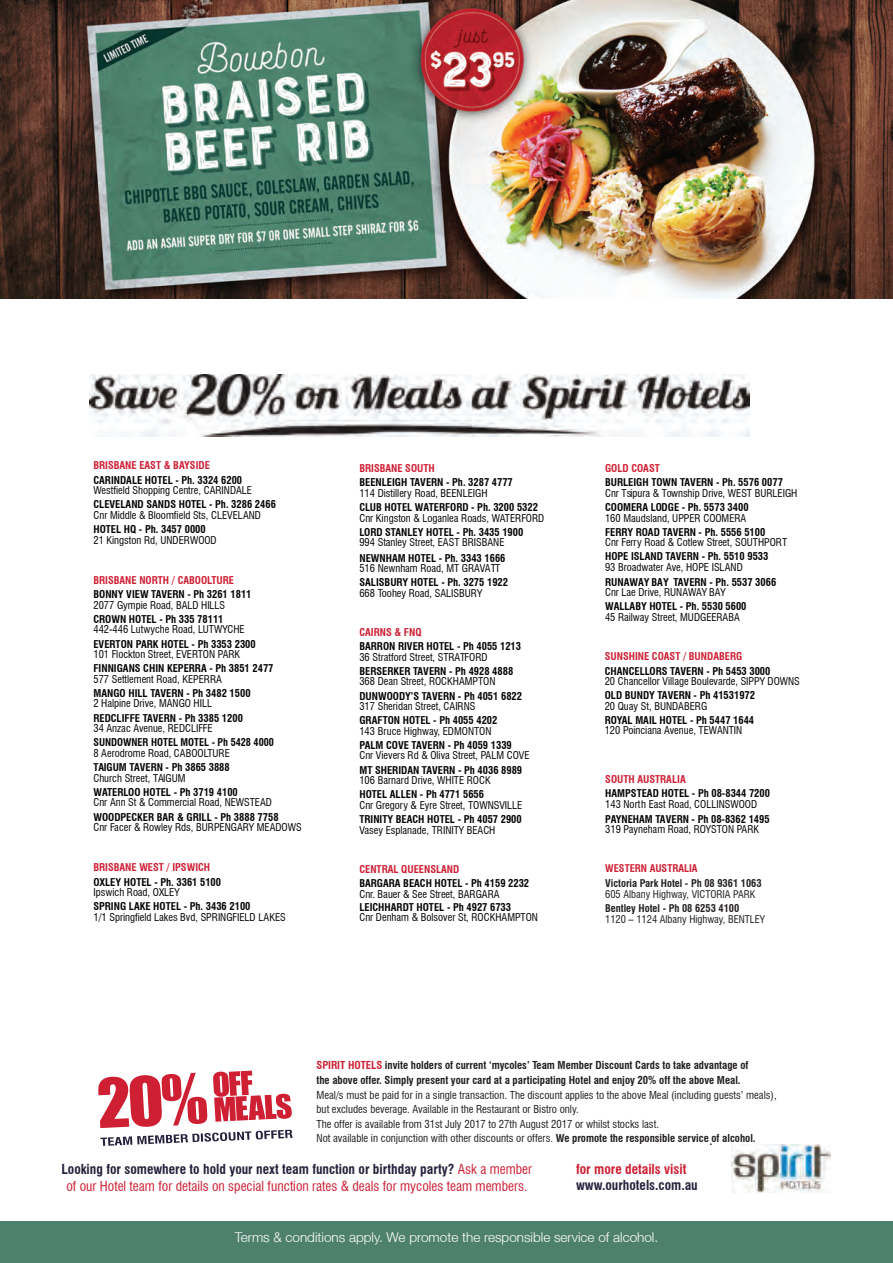
<style>
.page{position:relative;width:893px;height:1263px;background:#fff}
.page>*{position:absolute;margin:0;border:0;box-sizing:border-box;transform-origin:0 0}
.t1{font:condensed 13.5px/16.2px "Swiss 721 BT";color:#ce1f33;text-align:center}
.t2{font:300 13.5px "Helvetica Neue";color:#fff}
.t3{font:700 condensed 13.5px "Swiss 721 BT";color:#24223c}
.t4{font:700 condensed 13.5px "Swiss 721 BT";color:#ce1f33}
.t5{font:condensed 10.8px/14.5px "Swiss 721 BT";color:#231f20}
.t6{font:700 condensed 10.8px/14.5px "Swiss 721 BT";color:#231f20}
.t7{font:condensed 10.5px "Swiss 721 BT";color:#040503}
.t8{font:700 condensed 10.5px "Swiss 721 BT";color:#040503}
.t9{font:700 condensed 10.5px "Swiss 721 BT";color:#ce1f33}
.t10{font:700 condensed 10.5px "Swiss 721 BT";color:#040503;scale:.93 1}
.t11{font:condensed 10.35px "Swiss 721 BT";color:#231f20}
.t12{font:700 condensed 10.35px "Swiss 721 BT";color:#231f20}
.t13{font:700 condensed 10.35px "Swiss 721 BT";color:#ce1f33}
.s1{color:#ce1f33}
.s2{font-weight:700}
.s3{font-weight:700;color:#24223c}
</style>
<div class="page">
<img style="left:0;top:0;width:893px;height:298px">
<div style="left:0;top:1221px;width:893px;height:42px;background:#4e816d"></div>
<img style="left:90px;top:374px;width:659px;height:62px">
<svg style="left:98px;top:1070px;width:195px;height:76px"></svg>
<img style="left:731px;top:1144px;width:100px;height:48px">
<p class="t9" style="left:93px;top:459px;width:118px">BRISBANE EAST &amp; BAYSIDE</p>
<p class="t8" style="left:93px;top:474px;width:150px">CARINDALE HOTEL - Ph. 3324 6200</p>
<p class="t7" style="left:93px;top:484px;width:160px">Westfield Shopping Centre, CARINDALE</p>
<p class="t8" style="left:93px;top:498px;width:184px">CLEVELAND SANDS HOTEL - Ph. 3286 2466</p>
<p class="t7" style="left:93px;top:509px;width:169px">Cnr Middle &amp; Bloomfield Sts, CLEVELAND</p>
<p class="t8" style="left:93px;top:523px;width:114px">HOTEL HQ - Ph. 3457 0000</p>
<p class="t7" style="left:93px;top:533px;width:125px">21 Kingston Rd, UNDERWOOD</p>
<p class="t9" style="left:93px;top:574px;width:142px">BRISBANE NORTH / CABOOLTURE</p>
<p class="t8" style="left:93px;top:588px;width:160px">BONNY VIEW TAVERN - Ph 3261 1811</p>
<p class="t7" style="left:93px;top:598px;width:133px">2077 Gympie Road, BALD HILLS</p>
<p class="t8" style="left:93px;top:613px;width:132px">CROWN HOTEL - Ph 335 78111</p>
<p class="t7" style="left:93px;top:623px;width:153px">442-446 Lutwyche Road, LUTWYCHE</p>
<p class="t8" style="left:93px;top:637px;width:164px">EVERTON PARK HOTEL - Ph 3353 2300</p>
<p class="t7" style="left:93px;top:648px;width:148px">101 Flockton Street, EVERTON PARK</p>
<p class="t8" style="left:93px;top:662px;width:182px">FINNIGANS CHIN KEPERRA - Ph 3851 2477</p>
<p class="t7" style="left:93px;top:673px;width:130px">577 Settlement Road, KEPERRA</p>
<p class="t8" style="left:93px;top:687px;width:159px">MANGO HILL TAVERN - Ph 3482 1500</p>
<p class="t7" style="left:93px;top:697px;width:120px">2 Halpine Drive, MANGO HILL</p>
<p class="t8" style="left:93px;top:711px;width:151px">REDCLIFFE TAVERN - Ph 3385 1200</p>
<p class="t7" style="left:93px;top:722px;width:121px">34 Anzac Avenue, REDCLIFFE</p>
<p class="t8" style="left:93px;top:736px;width:182px">SUNDOWNER HOTEL MOTEL - Ph 5428 4000</p>
<p class="t7" style="left:93px;top:747px;width:138px">8 Aerodrome Road, CABOOLTURE</p>
<p class="t8" style="left:93px;top:761px;width:138px">TAIGUM TAVERN - Ph 3865 3888</p>
<p class="t7" style="left:93px;top:771px;width:94px">Church Street, TAIGUM</p>
<p class="t8" style="left:93px;top:786px;width:146px">WATERLOO HOTEL - Ph 3719 4100</p>
<p class="t7" style="left:93px;top:796px;width:180px">Cnr Ann St &amp; Commercial Road, NEWSTEAD</p>
<p class="t8" style="left:93px;top:810px;width:187px">WOODPECKER BAR &amp; GRILL - Ph 3888 7758</p>
<p class="t7" style="left:93px;top:821px;width:210px">Cnr Facer &amp; Rowley Rds, BURPENGARY MEADOWS</p>
<p class="t9" style="left:93px;top:861px;width:118px">BRISBANE WEST / IPSWICH</p>
<p class="t8" style="left:93px;top:875px;width:129px">OXLEY HOTEL - Ph. 3361 5100</p>
<p class="t7" style="left:93px;top:886px;width:88px">Ipswich Road, OXLEY</p>
<p class="t8" style="left:93px;top:900px;width:159px">SPRING LAKE HOTEL - Ph. 3436 2100</p>
<p class="t7" style="left:93px;top:911px;width:194px">1/1 Springfield Lakes Bvd, SPRINGFIELD LAKES</p>
<p class="t9" style="left:359px;top:462px;width:77px">BRISBANE SOUTH</p>
<p class="t8" style="left:359px;top:476px;width:155px">BEENLEIGH TAVERN - Ph. 3287 4777</p>
<p class="t7" style="left:359px;top:487px;width:130px">114 Distillery Road, BEENLEIGH</p>
<p class="t8" style="left:359px;top:501px;width:180px">CLUB HOTEL WATERFORD - Ph. 3200 5322</p>
<p class="t7" style="left:359px;top:511px;width:186px">Cnr Kingston &amp; Loganlea Roads, WATERFORD</p>
<p class="t8" style="left:359px;top:526px;width:165px">LORD STANLEY HOTEL - Ph. 3435 1900</p>
<p class="t7" style="left:359px;top:536px;width:147px">994 Stanley Street, EAST BRISBANE</p>
<p class="t8" style="left:359px;top:551px;width:148px">NEWNHAM HOTEL - Ph. 3343 1666</p>
<p class="t7" style="left:359px;top:562px;width:142px">516 Newnham Road, MT GRAVATT</p>
<p class="t8" style="left:359px;top:576px;width:150px">SALISBURY HOTEL - Ph. 3275 1922</p>
<p class="t7" style="left:359px;top:587px;width:124px">668 Toohey Road, SALISBURY</p>
<p class="t9" style="left:359px;top:626px;width:64px">CAIRNS &amp; FNQ</p>
<p class="t8" style="left:359px;top:640px;width:163px">BARRON RIVER HOTEL - Ph 4055 1213</p>
<p class="t7" style="left:359px;top:650px;width:130px">36 Stratford Street, STRATFORD</p>
<p class="t8" style="left:359px;top:665px;width:155px">BERSERKER TAVERN - Ph 4928 4888</p>
<p class="t7" style="left:359px;top:675px;width:138px">368 Dean Street, ROCKHAMPTON</p>
<p class="t8" style="left:359px;top:689px;width:164px">DUNWOODY’S TAVERN - Ph 4051 6822</p>
<p class="t7" style="left:359px;top:700px;width:118px">317 Sheridan Street, CAIRNS</p>
<p class="t8" style="left:359px;top:714px;width:140px">GRAFTON HOTEL - Ph 4055 4202</p>
<p class="t7" style="left:359px;top:725px;width:133px">143 Bruce Highway, EDMONTON</p>
<p class="t8" style="left:359px;top:739px;width:154px">PALM COVE TAVERN - Ph 4059 1339</p>
<p class="t7" style="left:359px;top:749px;width:172px">Cnr Vievers Rd &amp; Oliva Street, PALM COVE</p>
<p class="t8" style="left:359px;top:763px;width:164px">MT SHERIDAN TAVERN - Ph 4036 8989</p>
<p class="t7" style="left:359px;top:774px;width:133px">106 Barnard Drive, WHITE ROCK</p>
<p class="t8" style="left:359px;top:788px;width:126px">HOTEL ALLEN - Ph 4771 5656</p>
<p class="t7" style="left:359px;top:799px;width:164px">Cnr Gregory &amp; Eyre Street, TOWNSVILLE</p>
<p class="t8" style="left:359px;top:813px;width:164px">TRINITY BEACH HOTEL - Ph 4057 2900</p>
<p class="t7" style="left:359px;top:823px;width:137px">Vasey Esplanade, TRINITY BEACH</p>
<p class="t9" style="left:359px;top:863px;width:101px">CENTRAL QUEENSLAND</p>
<p class="t8" style="left:359px;top:877px;width:171px">BARGARA BEACH HOTEL - Ph 4159 2232</p>
<p class="t7" style="left:359px;top:887px;width:142px">Cnr. Bauer &amp; See Street, BARGARA</p>
<p class="t8" style="left:359px;top:901px;width:153px">LEICHHARDT HOTEL - Ph 4927 6733</p>
<p class="t7" style="left:359px;top:911px;width:180px">Cnr Denham &amp; Bolsover St, ROCKHAMPTON</p>
<p class="t9" style="left:605px;top:462px;width:56px">GOLD COAST</p>
<p class="t8" style="left:605px;top:476px;width:179px">BURLEIGH TOWN TAVERN - Ph. 5576 0077</p>
<p class="t7" style="left:605px;top:487px;width:194px">Cnr Tsipura &amp; Township Drive, WEST BURLEIGH</p>
<p class="t8" style="left:605px;top:501px;width:145px">COOMERA LODGE - Ph. 5573 3400</p>
<p class="t7" style="left:605px;top:511px;width:143px">160 Maudsland, UPPER COOMERA</p>
<p class="t8" style="left:605px;top:526px;width:162px">FERRY ROAD TAVERN - Ph. 5556 5100</p>
<p class="t7" style="left:605px;top:536px;width:184px">Cnr Ferry Road &amp; Cotlew Street, SOUTHPORT</p>
<p class="t8" style="left:605px;top:550px;width:165px">HOPE ISLAND TAVERN - Ph. 5510 9533</p>
<p class="t7" style="left:605px;top:561px;width:139px">93 Broadwater Ave, HOPE ISLAND</p>
<p class="t8" style="left:605px;top:576px;width:173px">RUNAWAY BAY TAVERN - Ph. 5537 3066</p>
<p class="t7" style="left:605px;top:586px;width:122px">Cnr Lae Drive, RUNAWAY BAY</p>
<p class="t8" style="left:605px;top:600px;width:143px">WALLABY HOTEL - Ph. 5530 5600</p>
<p class="t7" style="left:605px;top:611px;width:136px">45 Railway Street, MUDGEERABA</p>
<p class="t9" style="left:605px;top:650px;width:139px">SUNSHINE COAST / BUNDABERG</p>
<p class="t8" style="left:605px;top:664px;width:167px">CHANCELLORS TAVERN - Ph 5453 3000</p>
<p class="t7" style="left:605px;top:675px;width:197px">20 Chancellor Village Boulevarde, SIPPY DOWNS</p>
<p class="t8" style="left:605px;top:689px;width:152px">OLD BUNDY TAVERN - Ph 41531972</p>
<p class="t7" style="left:605px;top:699px;width:104px">20 Quay St, BUNDABERG</p>
<p class="t8" style="left:605px;top:714px;width:151px">ROYAL MAIL HOTEL - Ph 5447 1644</p>
<p class="t7" style="left:605px;top:724px;width:139px">120 Poinciana Avenue, TEWANTIN</p>
<p class="t9" style="left:605px;top:773px;width:82px">SOUTH AUSTRALIA</p>
<p class="t8" style="left:605px;top:787px;width:166px">HAMPSTEAD HOTEL - Ph 08-8344 7200</p>
<p class="t7" style="left:605px;top:798px;width:153px">143 North East Road, COLLINSWOOD</p>
<p class="t8" style="left:605px;top:812px;width:166px">PAYNEHAM TAVERN - Ph 08-8362 1495</p>
<p class="t7" style="left:605px;top:823px;width:155px">319 Payneham Road, ROYSTON PARK</p>
<p class="t13" style="left:605px;top:862px;width:94px">WESTERN AUSTRALIA</p>
<p class="t12" style="left:605px;top:877px;width:158px">Victoria Park Hotel - Ph 08 9361 1063</p>
<p class="t11" style="left:605px;top:887px;width:152px">605 Albany Highway, VICTORIA PARK</p>
<p class="t12" style="left:605px;top:902px;width:136px">Bentley Hotel - Ph 08 6253 4100</p>
<p class="t11" style="left:605px;top:913px;width:161px">1120 – 1124 Albany Highway, BENTLEY</p>
<p class="t6" style="left:316px;top:1058px;width:433px"><span class="s1">SPIRIT HOTELS</span> invite holders of current ‘mycoles’ Team Member Discount Cards to take advantage of the above offer. Simply present your card at a participating Hotel and enjoy 20% off the above Meal.</p>
<p class="t5" style="left:316px;top:1087px;width:462px">Meal/s must be paid for in a single transaction. The discount applies to the above Meal (including guests’ meals), but excludes beverage. Available in the Restaurant or Bistro only.<br>The offer is available from 31st July 2017 to 27th August 2017 or whilst stocks last.<br>Not available in conjunction with other discounts or offers. <span class="s2">We promote the responsible service of alcohol.</span></p>
<p class="t10" style="left:710px;top:1135px;width:4px">.</p>
<p class="t1" style="left:62px;top:1161px;width:472px"><span class="s3">Looking for somewhere to hold your next team function or birthday party?</span> Ask a member of our Hotel team for details on special function rates &amp; deals for mycoles team members.</p>
<p class="t4" style="left:576px;top:1161px;width:112px">for more details visit</p>
<p class="t3" style="left:576px;top:1176px;width:123px">www.ourhotels.com.au</p>
<p class="t2" style="left:235px;top:1229px;width:425px">Terms &amp; conditions apply. We promote the responsible service of alcohol.</p>
</div>
